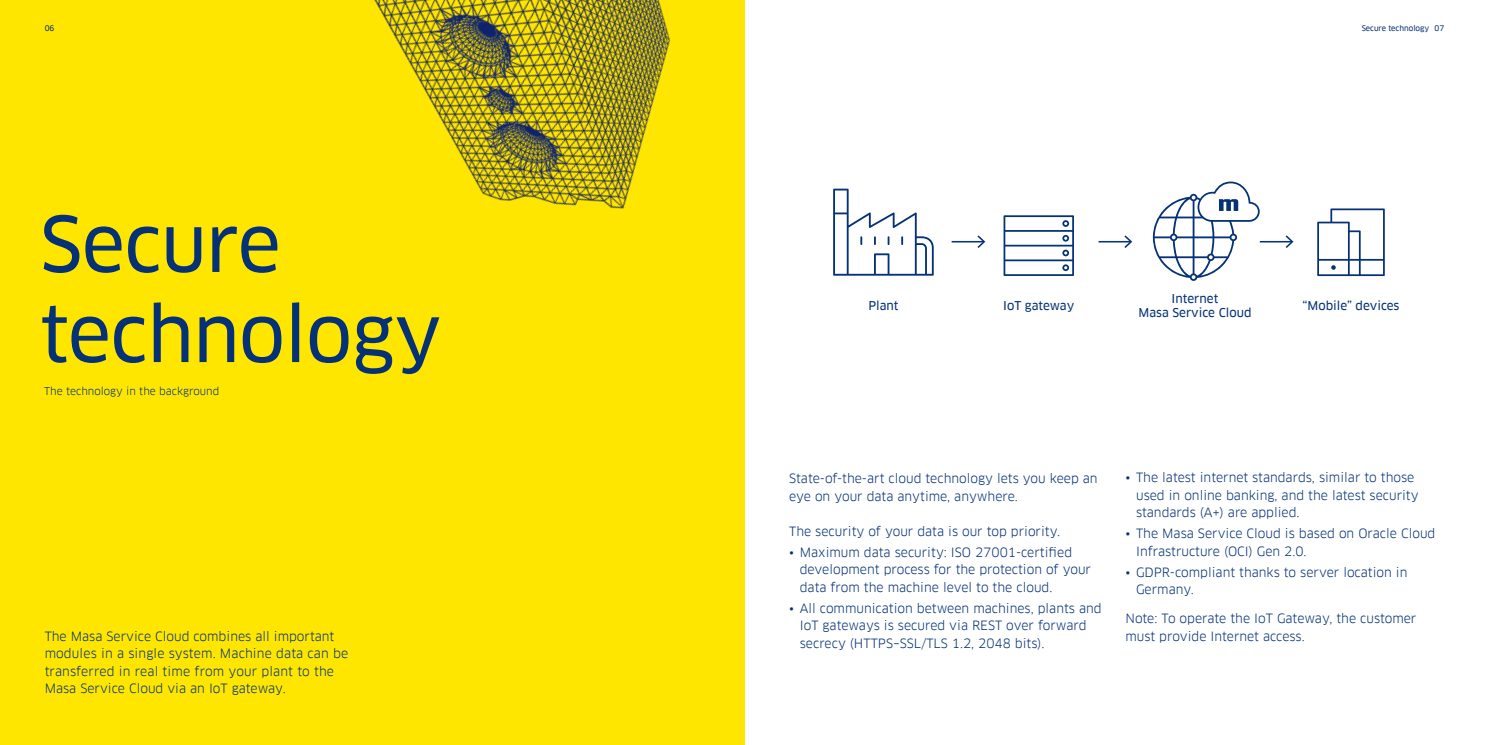
<style>
.page{position:relative;width:1489px;height:745px;background:#fff}
.page>*{position:absolute;margin:0;border:0;box-sizing:border-box;transform-origin:0 0}
.t1{font:75px/90px "Clan Pro News";letter-spacing:-.01em;color:#053276}
.t2{font:12.5px/17.5px "Clan Pro";color:#053276}
.t3{font:11.88px/14.2px "Clan Pro News";color:#053276;text-align:center}
.t4{font:10.5px "Clan Pro";color:#053276}
.t5{font:7.5px "Clan Pro News";color:#053276}
</style>
<div class="page">
<div style="left:0;top:0;width:744px;height:744px;background:#ffe601"></div>
<img style="left:374px;top:0;width:599px;height:369px">
<svg style="left:1003px;top:215px;width:70px;height:61px"></svg>
<svg style="left:833px;top:188px;width:100px;height:87px"></svg>
<svg style="left:1317px;top:208px;width:67px;height:68px"></svg>
<hr style="left:951px;top:241px;width:32px;height:1px;background:#053276">
<svg style="left:977px;top:235px;width:8px;height:13px"></svg>
<hr style="left:1098px;top:241px;width:32px;height:1px;background:#053276">
<svg style="left:1124px;top:235px;width:8px;height:13px"></svg>
<hr style="left:1259px;top:241px;width:32px;height:1px;background:#053276">
<svg style="left:1285px;top:235px;width:8px;height:13px"></svg>
<svg style="left:1152px;top:181px;width:107px;height:100px"></svg>
<h1 class="t1" style="left:40px;top:199px;width:403px">Secure technology</h1>
<p class="t4" style="left:44px;top:385px;width:176px">The technology in the background</p>
<p class="t2" style="left:45px;top:627px;width:305px">The Masa Service Cloud combines all important modules in a single system. Machine data can be transferred in real time from your plant to the Masa Service Cloud via an IoT gateway.</p>
<p class="t5" style="left:1361px;top:24px;width:84px">Secure technology 07</p>
<p class="t3" style="left:868px;top:298px;width:32px">Plant</p>
<p class="t3" style="left:1003px;top:298px;width:72px">IoT gateway</p>
<p class="t3" style="left:1138px;top:291px;width:114px">Internet<br>Masa Service Cloud</p>
<p class="t3" style="left:1302px;top:298px;width:98px">“Mobile” devices</p>
<p class="t2" style="left:789px;top:469px;width:310px">State-of-the-art cloud technology lets you keep an eye on your data anytime, anywhere.</p>
<p class="t2" style="left:789px;top:522px;width:272px">The security of your data is our top priority.</p>
<p class="t2" style="left:799px;top:543px;width:293px;text-indent:-11px">• Maximum data security: ISO 27001-certified development process for the protection of your data from the machine level to the cloud.</p>
<p class="t2" style="left:799px;top:599px;width:303px;text-indent:-11px">• All communication between machines, plants and<br>IoT gateways is secured via REST over forward secrecy (HTTPS–SSL/TLS 1.2, 2048 bits).</p>
<p class="t2" style="left:1136px;top:468px;width:284px;text-indent:-11px">• The latest internet standards, similar to those used in online banking, and the latest security standards (A+) are applied.</p>
<p class="t2" style="left:1136px;top:524px;width:301px;text-indent:-11px">• The Masa Service Cloud is based on Oracle Cloud<br>Infrastructure (OCI) Gen 2.0.</p>
<p class="t2" style="left:1136px;top:563px;width:273px;text-indent:-11px">• GDPR-compliant thanks to server location in<br>Germany.</p>
<p class="t2" style="left:1125px;top:609px;width:292px">Note: To operate the IoT Gateway, the customer must provide Internet access.</p>
</div>
